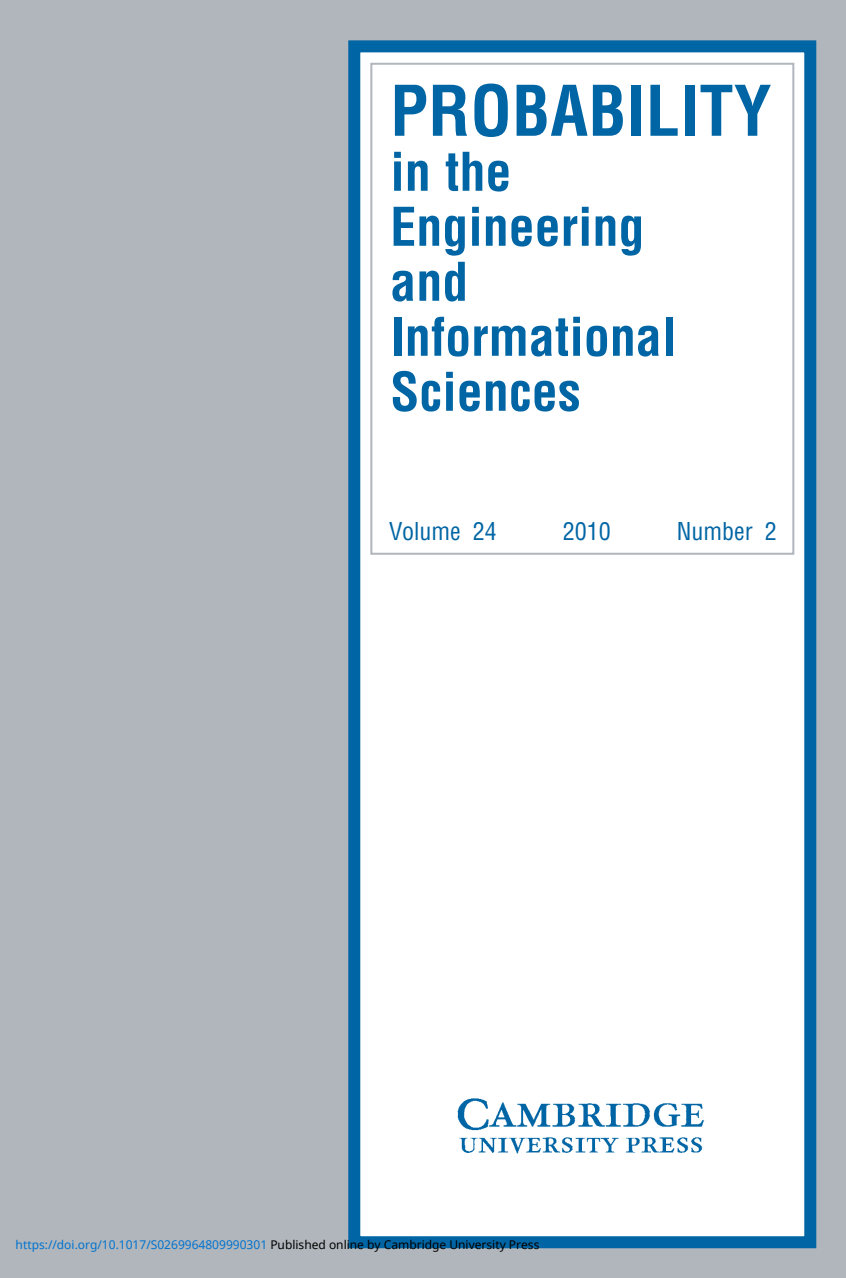
<style>
.page{position:relative;width:846px;height:1278px;background:#b0b6bb}
.page>*{position:absolute;margin:0;border:0;box-sizing:border-box;transform-origin:0 0}
.t1{font:700 condensed 68px "Helvetica";letter-spacing:.005em;color:#0065a4}
.t2{font:700 condensed 52px/55px "Helvetica";color:#0065a4}
.t3{font:condensed 24px "Helvetica";color:#0065a4}
.t4{font:12px "Noto Sans";color:#0172cf}
.s1{color:#000}
</style>
<div class="page">
<div style="left:354px;top:46px;width:456px;height:1196px;background:#fff"></div>
<div style="left:348px;top:40px;width:468px;height:1208px;border:12px solid #0065a4"></div>
<div style="left:370px;top:63px;width:424px;height:492px;border:2px solid #b0b6bb"></div>
<img style="left:457px;top:1098px;width:248px;height:56px">
<h1 class="t1" style="left:390px;top:85px;width:383px">PROBABILITY</h1>
<h2 class="t2" style="left:390px;top:149px;width:287px">in the<br>Engineering and<br>Informational<br>Sciences</h2>
<h3 class="t3" style="left:389px;top:522px;width:109px">Volume 24</h3>
<h3 class="t3" style="left:563px;top:522px;width:49px">2010</h3>
<h3 class="t3" style="left:677px;top:522px;width:101px">Number 2</h3>
<p class="t4" style="left:16px;top:1237px;width:525px">https://doi.org/10.1017/S0269964809990301 <span class="s1">Published online by Cambridge University Press</span></p>
</div>
